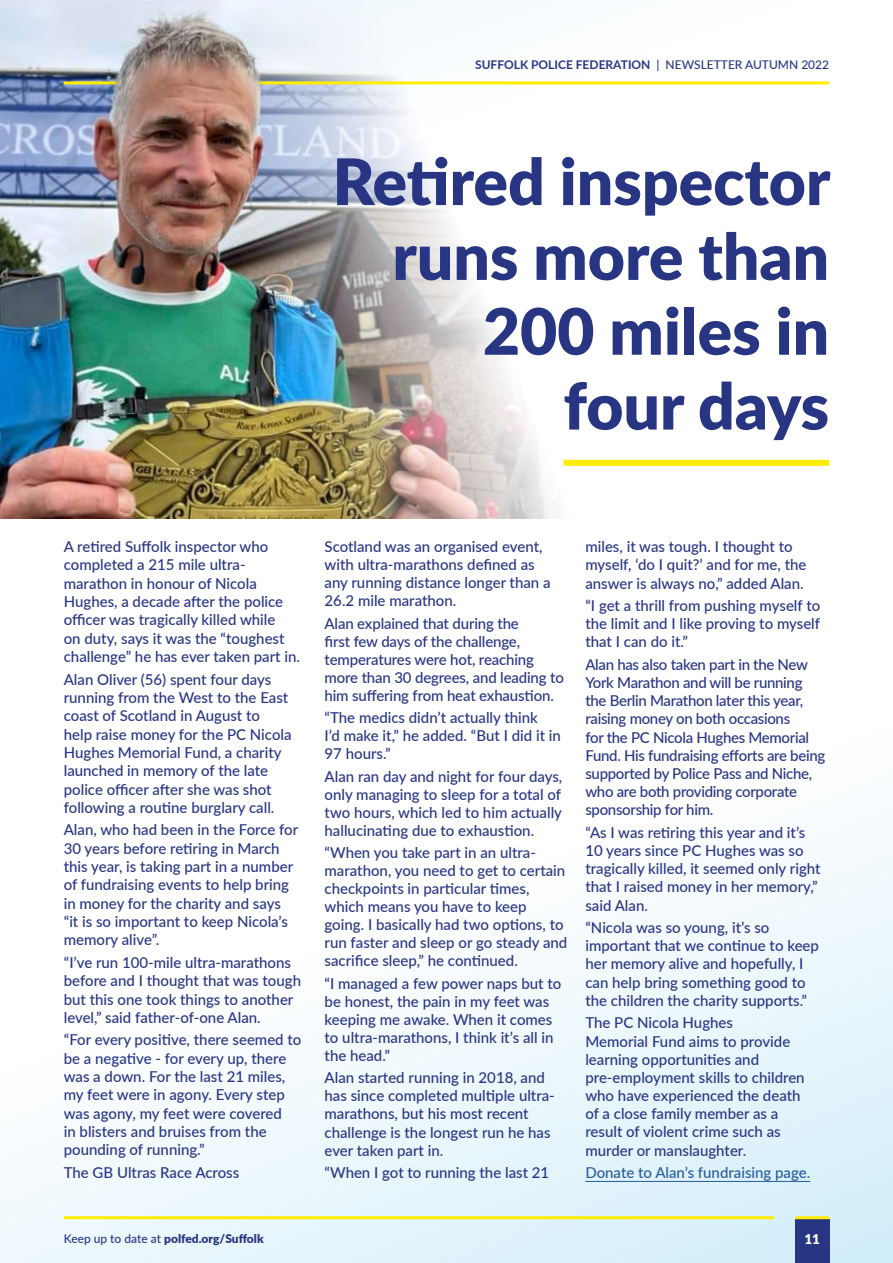
<style>
.page{position:relative;width:893px;height:1263px;background:#fff}
.page>*{position:absolute;margin:0;border:0;box-sizing:border-box;transform-origin:0 0}
.t1{font:900 64.05px/74.8px "Lato";color:#283583;text-align:right}
.t2{font:500 15px/18.3px "Lato";color:#283583}
.t3{font:500 15px/18.1px "Lato";letter-spacing:-.02em;color:#283583}
.t4{font:500 15px "Lato";color:#275b9b}
.t5{font:900 13.5px "Lato";color:#fff}
.t6{font:700 12px "Lato";color:#283583}
.t7{font:900 12px "Lato";color:#283583}
.s1{font-weight:500}
</style>
<div class="page">
<svg style="left:0;top:839px;width:893px;height:424px"></svg>
<img style="left:0;top:0;width:573px;height:519px">
<hr style="left:585px;top:1181px;width:225px;height:1px;background:#275b9b">
<div style="left:563px;top:460px;width:266px;height:6px;background:#ffed00"></div>
<hr style="left:64px;top:81px;width:765px;height:3px;background:#ffed00">
<div style="left:795px;top:1219px;width:34px;height:44px;background:#283583"></div>
<hr style="left:64px;top:1216px;width:710px;height:3px;background:#ffed00">
<hr style="left:795px;top:1216px;width:34px;height:3px;background:#ffed00">
<img style="left:40px;top:0;width:234px;height:308px">
<p class="t6" style="left:475px;top:56px;width:356px">SUFFOLK POLICE FEDERATION <span class="s1">| NEWSLETTER AUTUMN 2022</span></p>
<h1 class="t1" style="left:333px;top:141px;width:499px">Retired inspector runs more than<br>200 miles in<br>four days</h1>
<p class="t2" style="left:64px;top:537px;width:238px">A retired Suffolk inspector who completed a 215 mile ultra&shy;marathon in honour of Nicola<br>Hughes, a decade after the police officer was tragically killed while<br>on duty, says it was the “toughest challenge” he has ever taken part in.</p>
<p class="t2" style="left:64px;top:669px;width:229px">Alan Oliver (56) spent four days running from the West to the East coast of Scotland in August to help raise money for the PC Nicola<br>Hughes Memorial Fund, a charity launched in memory of the late police officer after she was shot following a routine burglary call.</p>
<p class="t2" style="left:64px;top:820px;width:236px">Alan, who had been in the Force for<br>30 years before retiring in March this year, is taking part in a number of fundraising events to help bring in money for the charity and says “it is so important to keep Nicola’s memory alive”.</p>
<p class="t2" style="left:64px;top:953px;width:239px">“I’ve run 100-mile ultra-marathons before and I thought that was tough but this one took things to another level,” said father-of-one Alan.</p>
<p class="t2" style="left:64px;top:1030px;width:239px">“For every positive, there seemed to be a negative - for every up, there was a down. For the last 21 miles, my feet were in agony. Every step was agony, my feet were covered<br>in blisters and bruises from the pounding of running.”</p>
<p class="t2" style="left:64px;top:1163px;width:177px">The GB Ultras Race Across</p>
<p class="t7" style="left:64px;top:1229px;width:201px"><span class="s1">Keep up to date at</span> polfed.org/Suffolk</p>
<p class="t2" style="left:325px;top:537px;width:227px">Scotland was an organised event, with ultra-marathons defined as any running distance longer than a<br>26.2 mile marathon.</p>
<p class="t2" style="left:325px;top:613px;width:241px">Alan explained that during the<br>first few days of the challenge, temperatures were hot, reaching more than 30 degrees, and leading to him suffering from heat exhaustion.</p>
<p class="t2" style="left:325px;top:708px;width:238px">“The medics didn’t actually think<br>I’d make it,” he added. “But I did it in<br>97 hours.”</p>
<p class="t2" style="left:325px;top:766px;width:239px;text-align:justify">Alan ran day and night for four days, only managing to sleep for a total of two hours, which led to him actually hallucinating due to exhaustion.</p>
<p class="t2" style="left:325px;top:843px;width:244px">“When you take part in an ultra&shy;marathon, you need to get to certain checkpoints in particular times, which means you have to keep going. I basically had two options, to run faster and sleep or go steady and sacrifice sleep,” he continued.</p>
<p class="t2" style="left:325px;top:974px;width:238px">“I managed a few power naps but to be honest, the pain in my feet was keeping me awake. When it comes to ultra-marathons, I think it’s all in the head.”</p>
<p class="t2" style="left:325px;top:1068px;width:232px">Alan started running in 2018, and has since completed multiple ultra&shy;marathons, but his most recent challenge is the longest run he has ever taken part in.</p>
<p class="t2" style="left:325px;top:1163px;width:226px">“When I got to running the last 21</p>
<p class="t2" style="left:585px;top:537px;width:223px">miles, it was tough. I thought to myself, ‘do I quit?’ and for me, the answer is always no,” added Alan.</p>
<p class="t2" style="left:585px;top:596px;width:236px;text-align:justify">“I get a thrill from pushing myself to the limit and I like proving to myself that I can do it.”</p>
<p class="t3" style="left:585px;top:655px;width:241px">Alan has also taken part in the New York Marathon and will be running the Berlin Marathon later this year, raising money on both occasions<br>for the PC Nicola Hughes Memorial Fund. His fundraising efforts are being supported by Police Pass and Niche, who are both providing corporate sponsorship for him.</p>
<p class="t2" style="left:585px;top:823px;width:237px">“As I was retiring this year and it’s<br>10 years since PC Hughes was so tragically killed, it seemed only right that I raised money in her memory,” said Alan.</p>
<p class="t2" style="left:585px;top:918px;width:235px">“Nicola was so young, it’s so important that we continue to keep her memory alive and hopefully, I can help bring something good to the children the charity supports.”</p>
<p class="t2" style="left:585px;top:1013px;width:221px">The PC Nicola Hughes<br>Memorial Fund aims to provide learning opportunities and pre-employment skills to children who have experienced the death of a close family member as a result of violent crime such as murder or manslaughter.</p>
<p class="t4" style="left:585px;top:1162px;width:226px">Donate to Alan’s fundraising page.</p>
<p class="t5" style="left:804px;top:1229px;width:17px">11</p>
</div>
